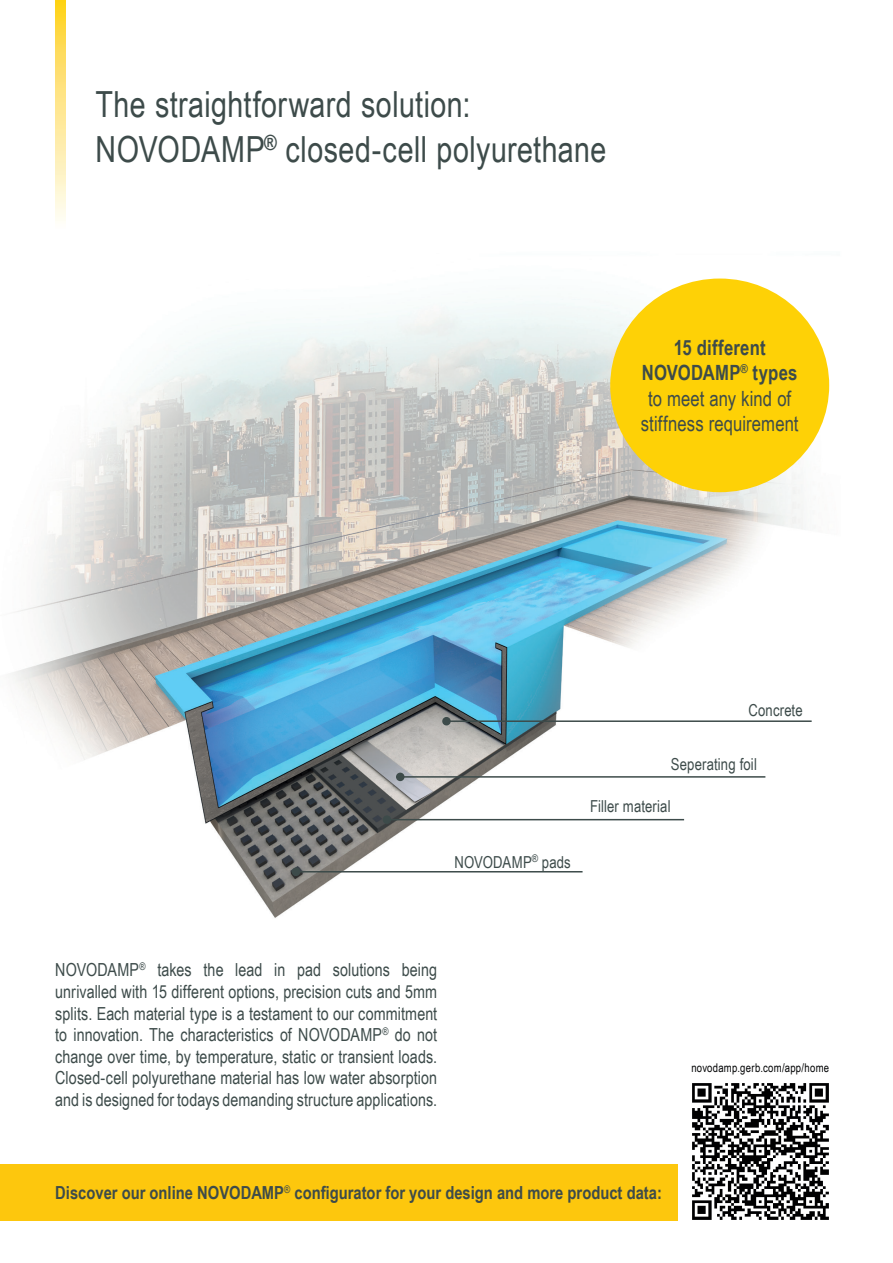
<style>
.page{position:relative;width:893px;height:1263px;background:#fff}
.page>*{position:absolute;margin:0;border:0;box-sizing:border-box;transform-origin:0 0}
.t1{font:36px/45px "Arial Narrow";letter-spacing:.015em;color:#3d4b4a}
.t2{font:21px/25.2px "Arial Narrow";letter-spacing:.005em;color:#3d4b4a;text-align:center}
.t3{font:18px/21.6px "Arial Narrow";letter-spacing:.005em;color:#3d4b4a;text-align:justify}
.t4{font:700 18px "Arial Narrow";color:#3d4b4a}
.t5{font:16.5px "Arial Narrow";letter-spacing:.01em;color:#3d4b4a}
.t6{font:12px "Arial Narrow";letter-spacing:.02em;color:#040506}
.s1{font-weight:700}
</style>
<div class="page">
<img style="left:12px;top:278px;width:818px;height:640px">
<svg style="left:55px;top:0;width:11px;height:221px;background:#fee68c"></svg>
<div style="left:293px;top:868px;width:7px;height:7px;background:#3d4b4a;border-radius:50%"></div>
<div style="left:292px;top:867px;width:8px;height:9px;border:2px solid #3d4b4a;border-radius:50%"></div>
<hr style="left:292px;top:871px;width:291px;height:1px;background:#3d4b4a">
<div style="left:383px;top:816px;width:7px;height:7px;background:#3d4b4a;border-radius:50%"></div>
<div style="left:383px;top:815px;width:8px;height:9px;border:2px solid #3d4b4a;border-radius:50%"></div>
<hr style="left:387px;top:819px;width:297px;height:1px;background:#3d4b4a">
<div style="left:397px;top:773px;width:7px;height:7px;background:#3d4b4a;border-radius:50%"></div>
<div style="left:396px;top:773px;width:8px;height:8px;border:2px solid #3d4b4a;border-radius:50%"></div>
<hr style="left:400px;top:776px;width:365px;height:2px;background:#3d4b4a">
<div style="left:443px;top:718px;width:7px;height:7px;background:#3d4b4a;border-radius:50%"></div>
<div style="left:442px;top:717px;width:9px;height:8px;border:2px solid #3d4b4a;border-radius:50%"></div>
<hr style="left:446px;top:720px;width:366px;height:2px;background:#3d4b4a">
<div style="left:610px;top:279px;width:219px;height:213px;background:#fed106;border-radius:50%"></div>
<img style="left:692px;top:1083px;width:137px;height:137px">
<div style="left:0;top:1164px;width:677px;height:56px;background:#fdc70d"></div>
<h1 class="t1" style="left:96px;top:80px;width:512px">The straightforward solution:<br>NOVODAMP<sup>®</sup> closed-cell polyurethane</h1>
<p class="t2" style="left:641px;top:334px;width:159px"><span class="s1">15 different<br>NOVODAMP</span><sup>®</sup> <span class="s1">types </span>to meet any kind of stiffness requirement</p>
<p class="t5" style="left:748px;top:698px;width:56px">Concrete</p>
<p class="t5" style="left:671px;top:752px;width:87px">Seperating foil</p>
<p class="t5" style="left:454px;top:849px;width:118px">NOVODAMP<sup>®</sup> pads</p>
<p class="t5" style="left:590px;top:794px;width:82px">Filler material</p>
<p class="t3" style="left:55px;top:958px;width:383px">NOVODAMP<sup>®</sup> takes the lead in pad solutions being unrivalled with 15 different options, precision cuts and 5mm splits. Each material type is a testament to our commitment to innovation. The characteristics of NOVODAMP<sup>®</sup> do not change over time, by temperature, static or transient loads.<br>Closed-cell polyurethane material has low water absorption and is designed for todays demanding structure applications.</p>
<p class="t4" style="left:55px;top:1179px;width:608px">Discover our online NOVODAMP<sup>®</sup> configurator for your design and more product data:</p>
<p class="t6" style="left:691px;top:1059px;width:139px">novodamp.gerb.com/app/home</p>
</div>
